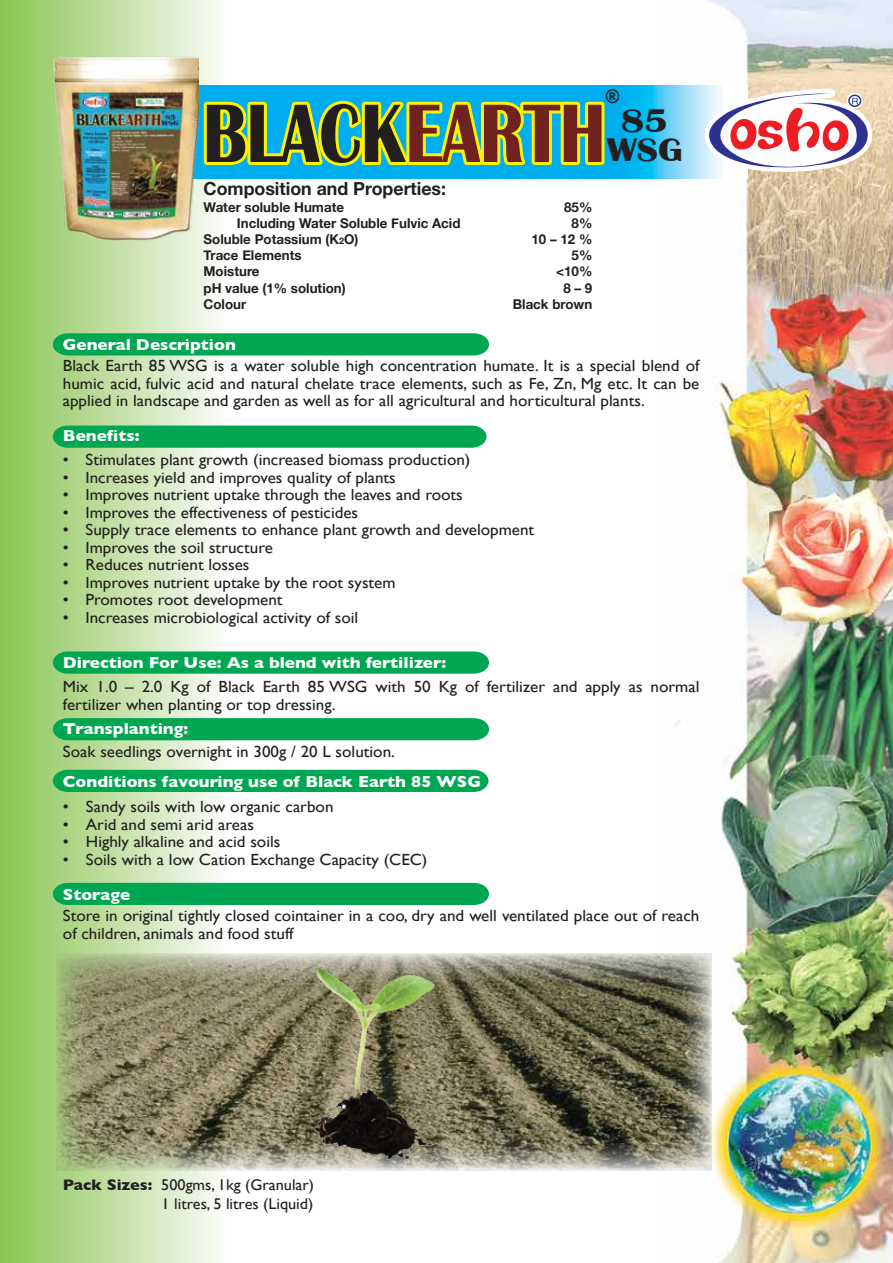
<style>
.page{position:relative;width:893px;height:1263px;background:#fff}
.page>*{position:absolute;margin:0;border:0;box-sizing:border-box;transform-origin:0 0}
.t1{font:700 85.8px "Britannic";color:#231f20;scale:.81 1}
.t2{font:700 33.6px "Britannic";color:#231f20;scale:1.15 1}
.t3{font:900 19.05px "Arial";color:#231f20;scale:.94 1}
.t4{font:700 18px "Helvetica Neue";color:#231f20}
.t5{font:16.2px/17.5px "Gill Sans";color:#231f20;scale:1.06 1}
.t6{font:700 16.2px "Gill Sans";color:#fff;scale:1.06 1}
.t7{font:15.6px/18.6px "Gill Sans";color:#231f20;text-align:right;scale:1.05 1}
.t8{font:700 13.5px "Helvetica Neue";color:#231f20}
.s1{color:#70221e}
.s2{font-size:9px}
.s3{font-weight:700}
</style>
<div class="page">
<img style="left:662px;top:0;width:231px;height:1263px">
<div style="left:0;top:0;width:228px;height:1263px;background:linear-gradient(to right,#8ac450,#fbfcf9)"></div>
<svg style="left:199px;top:85px;width:548px;height:94px"></svg>
<img style="left:54px;top:54px;width:145px;height:188px">
<svg style="left:694px;top:87px;width:187px;height:146px"></svg>
<svg style="left:201px;top:96px;width:406px;height:73px"></svg>
<img style="left:56px;top:953px;width:655px;height:217px">
<img style="left:249px;top:955px;width:310px;height:213px">
<div style="left:53px;top:333px;width:436px;height:22px;background:#00a651"></div>
<svg style="left:53px;top:425px;width:434px;height:23px"></svg>
<svg style="left:53px;top:651px;width:436px;height:23px"></svg>
<div style="left:53px;top:718px;width:436px;height:22px;background:#00a651"></div>
<div style="left:53px;top:883px;width:436px;height:22px;background:#00a651"></div>
<div style="left:53px;top:770px;width:435px;height:22px;background:#00a651"></div>
<p class="t3" style="left:605px;top:83px;width:17px">®</p>
<h1 class="t1" style="left:203px;top:85px;width:499px">BLACK<span class="s1">EARTH</span></h1>
<h2 class="t2" style="left:621px;top:102px;width:43px">85</h2>
<h2 class="t2" style="left:607px;top:131px;width:67px">WSG</h2>
<p class="t4" style="left:204px;top:175px;width:244px">Composition and Properties:</p>
<p class="t8" style="left:204px;top:196px;width:142px">Water soluble Humate</p>
<p class="t8" style="left:564px;top:196px;width:30px">85%</p>
<p class="t8" style="left:237px;top:212px;width:225px">Including Water Soluble Fulvic Acid</p>
<p class="t8" style="left:572px;top:212px;width:22px">8%</p>
<p class="t8" style="left:204px;top:229px;width:156px">Soluble Potassium (K<span class="s2">2</span>O)</p>
<p class="t8" style="left:532px;top:229px;width:62px">10 – 12 %</p>
<p class="t8" style="left:204px;top:245px;width:99px">Trace Elements</p>
<p class="t8" style="left:572px;top:245px;width:22px">5%</p>
<p class="t8" style="left:204px;top:261px;width:58px">Moisture</p>
<p class="t8" style="left:556px;top:261px;width:38px">&lt;10%</p>
<p class="t8" style="left:204px;top:277px;width:144px">pH value (1% solution)</p>
<p class="t8" style="left:563px;top:277px;width:30px">8 – 9</p>
<p class="t8" style="left:204px;top:293px;width:44px">Colour</p>
<p class="t8" style="left:513px;top:293px;width:81px">Black brown</p>
<p class="t6" style="left:63px;top:331px;width:165px">General Description</p>
<p class="t5" style="left:63px;top:357px;width:602px;text-align:justify">Black Earth 85 WSG is a water soluble high concentration humate. It is a special blend of humic acid, fulvic acid and natural chelate trace elements, such as Fe, Zn, Mg etc. It can be applied in landscape and garden as well as for all agricultural and horticultural plants.</p>
<p class="t6" style="left:63px;top:423px;width:74px">Benefits:</p>
<p class="t5" style="left:63px;top:451px;width:386px">• Stimulates plant growth (increased biomass production)</p>
<p class="t5" style="left:63px;top:468px;width:316px">• Increases yield and improves quality of plants</p>
<p class="t5" style="left:63px;top:486px;width:379px">• Improves nutrient uptake through the leaves and roots</p>
<p class="t5" style="left:63px;top:503px;width:280px">• Improves the effectiveness of pesticides</p>
<p class="t5" style="left:63px;top:521px;width:446px">• Supply trace elements to enhance plant growth and development</p>
<p class="t5" style="left:63px;top:538px;width:200px">• Improves the soil structure</p>
<p class="t5" style="left:63px;top:556px;width:178px">• Reduces nutrient losses</p>
<p class="t5" style="left:63px;top:573px;width:315px">• Improves nutrient uptake by the root system</p>
<p class="t5" style="left:63px;top:591px;width:209px">• Promotes root development</p>
<p class="t5" style="left:63px;top:608px;width:280px">• Increases microbiological activity of soil</p>
<p class="t6" style="left:63px;top:650px;width:363px">Direction For Use: As a blend with fertilizer:</p>
<p class="t5" style="left:63px;top:678px;width:602px">Mix 1.0 – 2.0 Kg of Black Earth 85 WSG with 50 Kg of fertilizer and apply as normal fertilizer when planting or top dressing.</p>
<p class="t6" style="left:63px;top:716px;width:120px">Transplanting:</p>
<p class="t5" style="left:63px;top:743px;width:315px">Soak seedlings overnight in 300g / 20 L solution.</p>
<p class="t6" style="left:63px;top:768px;width:396px">Conditions favouring use of Black Earth 85 WSG</p>
<p class="t5" style="left:63px;top:798px;width:257px">• Sandy soils with low organic carbon</p>
<p class="t5" style="left:63px;top:815px;width:182px">• Arid and semi arid areas</p>
<p class="t5" style="left:63px;top:833px;width:207px">• Highly alkaline and acid soils</p>
<p class="t5" style="left:63px;top:850px;width:345px">• Soils with a low Cation Exchange Capacity (CEC)</p>
<p class="t6" style="left:63px;top:881px;width:65px">Storage</p>
<p class="t5" style="left:63px;top:907px;width:602px">Store in original tightly closed cointainer in a coo, dry and well ventilated place out of reach of children, animals and food stuff</p>
<p class="t7" style="left:63px;top:1175px;width:241px"><span class="s3">Pack Sizes:</span> 500gms, 1kg (Granular)<br>1 litres, 5 litres (Liquid)</p>
</div>
